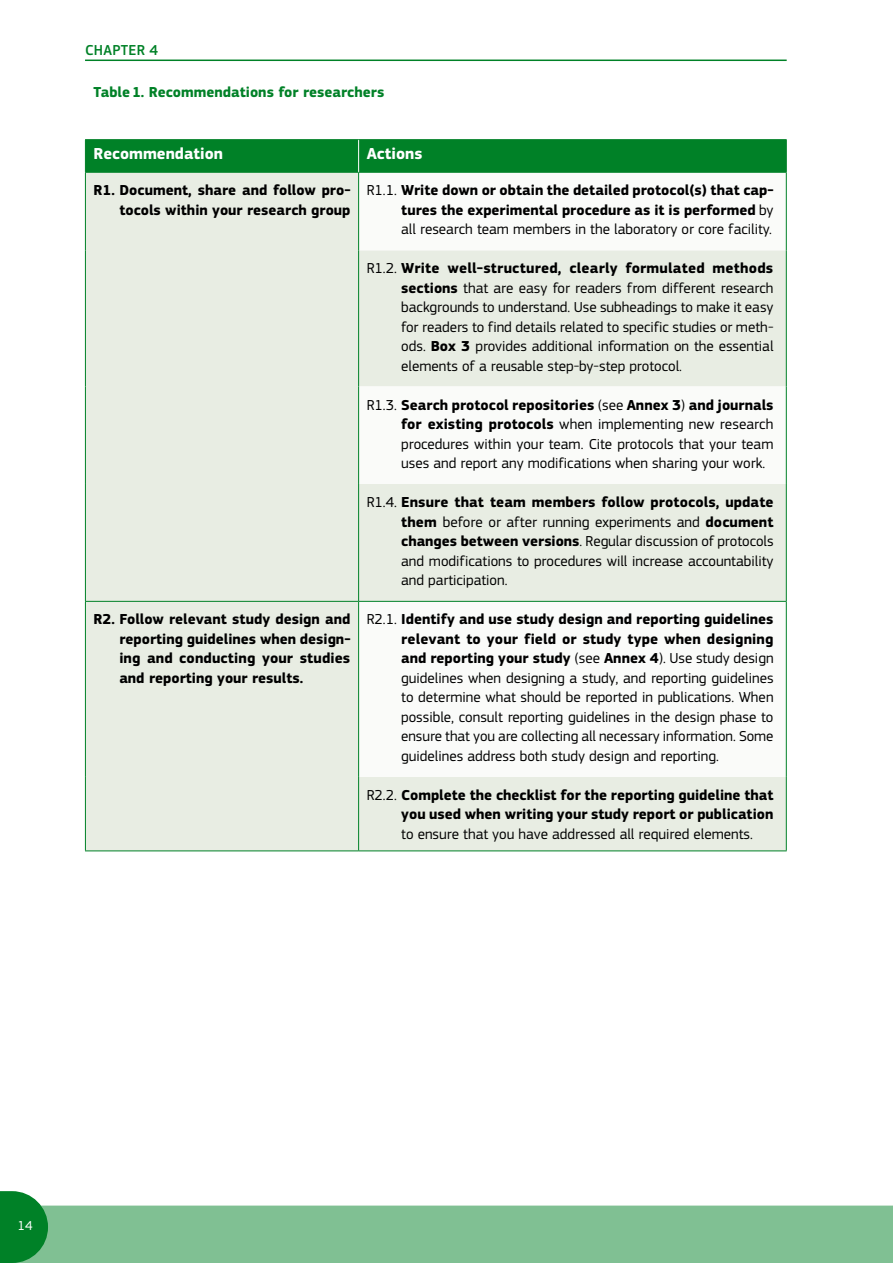
<style>
.page{position:relative;width:893px;height:1263px;background:#fff}
.page>*{position:absolute;margin:0;border:0;box-sizing:border-box;transform-origin:0 0}
.Body_Text_Table{font:700 16.5px "EC Square Sans Pro";color:#fff}
.Body_Text_Table-2{font:15px/19.5px "EC Square Sans Pro";color:#000;text-align:justify}
.Body_Text_Table-3{font:700 15px/19.5px "EC Square Sans Pro";color:#000;text-align:justify}
.t1{font:700 15px "EC Square Sans Pro";color:#008127}
.t2{font:500 15px "EC Square Sans Pro";letter-spacing:.02em;color:#008127}
.t3{font:13.5px "EC Square Sans Pro";color:#fff}
.s1{font-weight:400}
.s2{font-weight:700}
</style>
<div class="page">
<hr style="left:85px;top:60px;width:702px;height:1px;background:#008127">
<div style="left:48px;top:1205px;width:845px;height:58px;background:#80c093"></div>
<svg style="left:0;top:1191px;width:48px;height:72px;background:#1d8f3f"></svg>
<div style="left:86px;top:140px;width:700px;height:32px;background:#008127"></div>
<div style="left:86px;top:173px;width:700px;height:677px;background:#e8ede3"></div>
<svg style="left:359px;top:173px;width:427px;height:604px"></svg>
<hr style="left:85px;top:139px;width:274px;height:1px;background:#008127">
<hr style="left:85px;top:140px;width:1px;height:32px;background:#008127">
<hr style="left:359px;top:139px;width:428px;height:1px;background:#008127">
<hr style="left:786px;top:140px;width:1px;height:32px;background:#008127">
<hr style="left:85px;top:172px;width:274px;height:1px;background:#008127">
<hr style="left:359px;top:172px;width:428px;height:1px;background:#008127">
<hr style="left:358px;top:140px;width:1px;height:32px;background:#fff">
<hr style="left:85px;top:173px;width:1px;height:77px;background:#008127">
<hr style="left:358px;top:173px;width:1px;height:77px;background:#008127">
<hr style="left:786px;top:173px;width:1px;height:77px;background:#008127">
<hr style="left:85px;top:250px;width:1px;height:136px;background:#008127">
<hr style="left:358px;top:250px;width:1px;height:136px;background:#008127">
<hr style="left:786px;top:250px;width:1px;height:136px;background:#008127">
<hr style="left:85px;top:386px;width:1px;height:98px;background:#008127">
<hr style="left:358px;top:386px;width:1px;height:98px;background:#008127">
<hr style="left:786px;top:386px;width:1px;height:98px;background:#008127">
<hr style="left:85px;top:484px;width:1px;height:117px;background:#008127">
<hr style="left:358px;top:484px;width:1px;height:117px;background:#008127">
<hr style="left:786px;top:484px;width:1px;height:117px;background:#008127">
<hr style="left:85px;top:601px;width:274px;height:1px;background:#008127">
<hr style="left:85px;top:602px;width:1px;height:175px;background:#008127">
<hr style="left:359px;top:601px;width:428px;height:1px;background:#008127">
<hr style="left:358px;top:602px;width:1px;height:175px;background:#008127">
<hr style="left:786px;top:602px;width:1px;height:175px;background:#008127">
<hr style="left:85px;top:777px;width:1px;height:73px;background:#008127">
<hr style="left:358px;top:777px;width:1px;height:73px;background:#008127">
<hr style="left:786px;top:777px;width:1px;height:73px;background:#008127">
<hr style="left:85px;top:850px;width:274px;height:1px;background:#008127">
<hr style="left:359px;top:850px;width:428px;height:1px;background:#008127">
<p class="t2" style="left:85px;top:42px;width:74px">CHAPTER 4</p>
<p class="t1" style="left:94px;top:84px;width:292px">Table1. Recommendations for researchers</p>
<p class="Body_Text_Table" style="left:94px;top:144px;width:131px">Recommendation</p>
<p class="Body_Text_Table" style="left:367px;top:144px;width:57px">Actions</p>
<p class="Body_Text_Table-3" style="left:94px;top:181px;width:258px;text-align:right">R1. Document, share and follow pro&shy;tocols within your research group</p>
<p class="Body_Text_Table-3" style="left:401px;top:181px;width:374px;text-indent:-35px"><span class="s1">R1.1.</span> Write down or obtain the detailed protocol(s) that cap&shy;tures the experimental procedure as it is performed <span class="s1">by all research team members in the laboratory or core facility.</span></p>
<p class="Body_Text_Table-2" style="left:401px;top:258px;width:374px;text-indent:-35px">R1.2. <span class="s2">Write well-structured, clearly formulated methods sections</span> that are easy for readers from different research backgrounds to understand. Use subheadings to make it easy for readers to find details related to specific studies or meth&shy;ods. <span class="s2">Box 3</span> provides additional information on the essential elements of a reusable step-by-step protocol.</p>
<p class="Body_Text_Table-2" style="left:401px;top:395px;width:374px;text-indent:-35px">R1.3. <span class="s2">Search protocol repositories</span> (see <span class="s2">Annex 3</span>) <span class="s2">and journals for existing protocols</span> when implementing new research procedures within your team. Cite protocols that your team uses and report any modifications when sharing your work.</p>
<p class="Body_Text_Table-2" style="left:401px;top:492px;width:374px;text-indent:-35px">R1.4. <span class="s2">Ensure that team members follow protocols, update them</span> before or after running experiments and <span class="s2">document changes between versions</span>. Regular discussion of protocols and modifications to procedures will increase accountability and participation.</p>
<p class="Body_Text_Table-3" style="left:119px;top:610px;width:233px;text-indent:-26px">R2. Follow relevant study design and reporting guidelines when design&shy;ing and conducting your studies and reporting your results.</p>
<p class="Body_Text_Table-2" style="left:401px;top:609px;width:374px;text-indent:-35px">R2.1. <span class="s2">Identify and use study design and reporting guidelines relevant to your field or study type when designing and reporting your study</span> (see <span class="s2">Annex 4</span>). Use study design guidelines when designing a study, and reporting guidelines to determine what should be reported in publications. When possible, consult reporting guidelines in the design phase to ensure that you are collecting all necessary information. Some guidelines address both study design and reporting.</p>
<p class="Body_Text_Table-3" style="left:401px;top:785px;width:374px;text-indent:-35px"><span class="s1">R2.2.</span> Complete the checklist for the reporting guideline that you used when writing your study report or publication <span class="s1">to ensure that you have addressed all required elements.</span></p>
<p class="t3" style="left:18px;top:1218px;width:17px">14</p>
</div>
